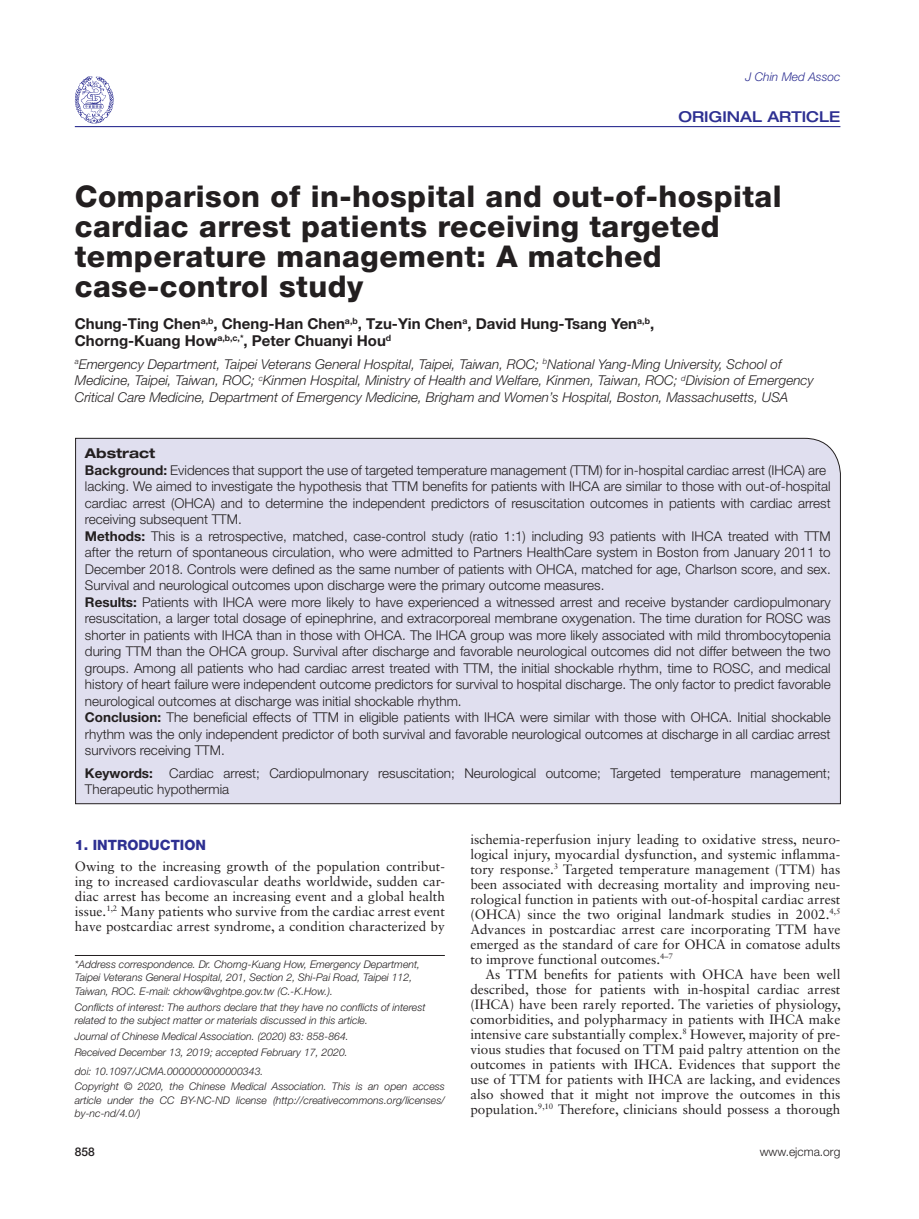
<style>
.page{position:relative;width:919px;height:1219px;background:#fff}
.page>*{position:absolute;margin:0;border:0;box-sizing:border-box;transform-origin:0 0}
.t1{font:800 30px/30px "Helvetica Neue LT Std";letter-spacing:.015em;color:#231f20}
.t2{font:700 15px/16.5px "Helvetica Neue LT Std";color:#231f20}
.t3{font:500 expanded 15px "Helvetica Neue LT Std";color:#2e3092}
.t4{font:800 14.25px "Helvetica Neue LT Std";color:#2e3092}
.t5{font:300 13.5px/16.5px "Helvetica Neue LT Std";color:#231f20}
.t6{font:13.5px/15px "Sabon LT Std";color:#231f20;text-align:justify}
.t7{font:italic 300 13.5px/16.5px "Helvetica Neue LT Std";color:#231f20}
.t8{font:italic 300 12px "Helvetica Neue LT Std";color:#2e3092}
.t9{font:300 12px "Helvetica Neue LT Std";color:#231f20}
.t10{font:500 12px "Helvetica Neue LT Std";color:#231f20}
.t11{font:italic 300 10.5px/13.5px "Helvetica Neue LT Std";color:#231f20}
.s1{font-weight:700;font-stretch:expanded}
.s2{font-weight:700}
</style>
<div class="page">
<hr style="left:75px;top:126px;width:765px;height:1px;background:#2e3092">
<svg style="left:75px;top:76px;width:39px;height:48px"></svg>
<hr style="left:75px;top:955px;width:370px;height:1px;background:#231f20">
<div style="left:75px;top:437px;width:766px;height:367px;background:#e0dfef"></div>
<p class="t8" style="left:745px;top:69px;width:96px">J Chin Med Assoc</p>
<p class="t3" style="left:678px;top:107px;width:152px">ORIGINAL ARTICLE</p>
<h1 class="t1" style="left:75px;top:181px;width:708px">Comparison of in-hospital and out-of-hospital cardiac arrest patients receiving targeted temperature management: A matched case-control study</h1>
<p class="t2" style="left:75px;top:315px;width:581px">Chung-Ting Chen<sup>a,b</sup>, Cheng-Han Chen<sup>a,b</sup>, Tzu-Yin Chen<sup>a</sup>, David Hung-Tsang Yen<sup>a,b</sup>,<br>Chorng-Kuang How<sup>a,b,c,*</sup>, Peter Chuanyi Hou<sup>d</sup></p>
<p class="t7" style="left:75px;top:356px;width:740px"><sup>a</sup>Emergency Department, Taipei Veterans General Hospital, Taipei, Taiwan, ROC; <sup>b</sup>National Yang-Ming University, School of<br>Medicine, Taipei, Taiwan, ROC; <sup>c</sup>Kinmen Hospital, Ministry of Health and Welfare, Kinmen, Taiwan, ROC; <sup>d</sup>Division of Emergency<br>Critical Care Medicine, Department of Emergency Medicine, Brigham and Women’s Hospital, Boston, Massachusetts, USA</p>
<p class="t5" style="left:85px;top:445px;width:747px"><span class="s1">Abstract<br></span><span class="s2">Background:</span> Evidences that support the use of targeted temperature management (TTM) for in-hospital cardiac arrest (IHCA) are lacking. We aimed to investigate the hypothesis that TTM benefits for patients with IHCA are similar to those with out-of-hospital cardiac arrest (OHCA) and to determine the independent predictors of resuscitation outcomes in patients with cardiac arrest receiving subsequent TTM.<br><span class="s2">Methods:</span> This is a retrospective, matched, case-control study (ratio 1:1) including 93 patients with IHCA treated with TTM after the return of spontaneous circulation, who were admitted to Partners HealthCare system in Boston from January 2011 to December 2018. Controls were defined as the same number of patients with OHCA, matched for age, Charlson score, and sex.<br>Survival and neurological outcomes upon discharge were the primary outcome measures.<br><span class="s2">Results:</span> Patients with IHCA were more likely to have experienced a witnessed arrest and receive bystander cardiopulmonary resuscitation, a larger total dosage of epinephrine, and extracorporeal membrane oxygenation. The time duration for ROSC was shorter in patients with IHCA than in those with OHCA. The IHCA group was more likely associated with mild thrombocytopenia during TTM than the OHCA group. Survival after discharge and favorable neurological outcomes did not differ between the two groups. Among all patients who had cardiac arrest treated with TTM, the initial shockable rhythm, time to ROSC, and medical history of heart failure were independent outcome predictors for survival to hospital discharge. The only factor to predict favorable neurological outcomes at discharge was initial shockable rhythm.<br><span class="s2">Conclusion:</span> The beneficial effects of TTM in eligible patients with IHCA were similar with those with OHCA. Initial shockable rhythm was the only independent predictor of both survival and favorable neurological outcomes at discharge in all cardiac arrest survivors receiving TTM.</p>
<p class="t5" style="left:85px;top:764px;width:747px"><span class="s2">Keywords:</span> Cardiac arrest; Cardiopulmonary resuscitation; Neurological outcome; Targeted temperature management;<br>Therapeutic hypothermia</p>
<p class="t4" style="left:75px;top:836px;width:133px">1. INTRODUCTION</p>
<p class="t6" style="left:75px;top:858px;width:371px">Owing to the increasing growth of the population contribut&shy;ing to increased cardiovascular deaths worldwide, sudden car&shy;diac arrest has become an increasing event and a global health issue.<sup>1,2</sup> Many patients who survive from the cardiac arrest event have postcardiac arrest syndrome, a condition characterized by</p>
<p class="t11" style="left:75px;top:957px;width:347px">*Address correspondence. Dr. Chorng-Kuang How, Emergency Department,<br>Taipei Veterans General Hospital, 201, Section 2, Shi-Pai Road, Taipei 112,<br>Taiwan, ROC. E-mail: ckhow@vghtpe.gov.tw (C.-K.How.).</p>
<p class="t11" style="left:75px;top:1000px;width:352px">Conflicts of interest: The authors declare that they have no conflicts of interest related to the subject matter or materials discussed in this article.</p>
<p class="t11" style="left:75px;top:1028px;width:275px;line-height:15.9px">Journal of Chinese Medical Association. (2020) 83: 858-864.<br>Received December 13, 2019; accepted February 17, 2020.</p>
<p class="t11" style="left:75px;top:1063px;width:371px;line-height:15px">doi: 10.1097/JCMA.0000000000000343.<br>Copyright © 2020, the Chinese Medical Association. This is an open access</p>
<p class="t11" style="left:75px;top:1093px;width:371px">article under the CC BY-NC-ND license (http://creativecommons.org/licenses/ by-nc-nd/4.0/)</p>
<p class="t6" style="left:470px;top:831px;width:371px">ischemia-reperfusion injury leading to oxidative stress, neuro&shy;logical injury, myocardial dysfunction, and systemic inflamma&shy;tory response.<sup>3</sup> Targeted temperature management (TTM) has been associated with decreasing mortality and improving neu&shy;rological function in patients with out-of-hospital cardiac arrest (OHCA) since the two original landmark studies in 2002.<sup>4,5<br></sup>Advances in postcardiac arrest care incorporating TTM have emerged as the standard of care for OHCA in comatose adults to improve functional outcomes.<sup>4–7</sup></p>
<p class="t6" style="left:470px;top:966px;width:372px;text-indent:15px">As TTM benefits for patients with OHCA have been well described, those for patients with in-hospital cardiac arrest (IHCA) have been rarely reported. The varieties of physiology, comorbidities, and polypharmacy in patients with IHCA make intensive care substantially complex.<sup>8</sup> However, majority of pre&shy;vious studies that focused on TTM paid paltry attention on the outcomes in patients with IHCA. Evidences that support the use of TTM for patients with IHCA are lacking, and evidences also showed that it might not improve the outcomes in this population.<sup>9,10</sup> Therefore, clinicians should possess a thorough</p>
<p class="t10" style="left:75px;top:1144px;width:22px">858</p>
<p class="t9" style="left:759px;top:1144px;width:82px">www.ejcma.org</p>
</div>
